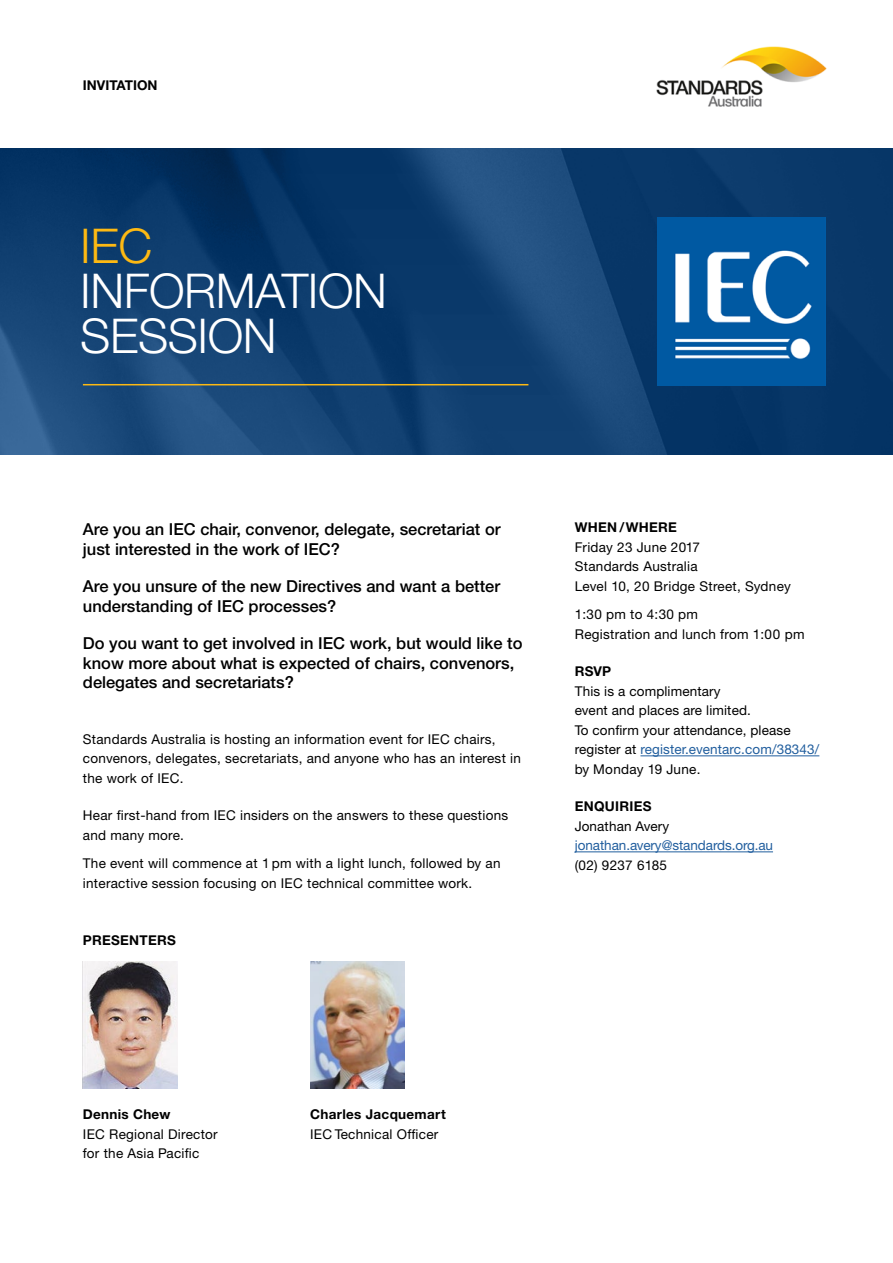
<style>
.page{position:relative;width:893px;height:1263px;background:#fff}
.page>*{position:absolute;margin:0;border:0;box-sizing:border-box;transform-origin:0 0}
.t1{font:300 48px/45px "Helvetica Neue CE";letter-spacing:-.01em;color:#fff}
.t2{font:300 48px "Helvetica Neue CE";color:#fdb913}
.t3{font:500 16.5px/19.5px "Helvetica Neue CE";color:#000}
.t4{font:13.5px/19.5px "Helvetica Neue CE";letter-spacing:.02em;color:#000}
.t5{font:700 13.5px "Helvetica Neue CE";letter-spacing:.02em;color:#000}
.t6{font:13.5px "Helvetica Neue CE";letter-spacing:-.005em;color:#215e9e}
.t7{font:700 13.5px "Helvetica Neue CE";color:#000}
.s1{color:#215e9e}
</style>
<div class="page">
<img style="left:0;top:149px;width:893px;height:305px">
<img style="left:83px;top:961px;width:94px;height:127px">
<img style="left:310px;top:961px;width:95px;height:127px">
<img style="left:656px;top:46px;width:171px;height:61px">
<hr style="left:640px;top:755px;width:179px;height:1px;background:#215e9e">
<hr style="left:575px;top:851px;width:198px;height:1px;background:#215e9e">
<img style="left:658px;top:218px;width:167px;height:167px">
<hr style="left:83px;top:384px;width:445px;height:1px;background:#fdb913">
<p class="t7" style="left:83px;top:77px;width:76px">INVITATION</p>
<h1 class="t2" style="left:80px;top:217px;width:73px">IEC</h1>
<h1 class="t1" style="left:80px;top:268px;width:308px">INFORMATION<br>SESSION</h1>
<p class="t3" style="left:83px;top:519px;width:419px">Are you an IEC chair, convenor, delegate, secretariat or just interested in the work of IEC?</p>
<p class="t3" style="left:83px;top:576px;width:419px">Are you unsure of the new Directives and want a better understanding of IEC processes?</p>
<p class="t3" style="left:83px;top:633px;width:441px">Do you want to get involved in IEC work, but would like to know more about what is expected of chairs, convenors, delegates and secretariats?</p>
<p class="t4" style="left:83px;top:729px;width:440px">Standards Australia is hosting an information event for IEC chairs, convenors, delegates, secretariats, and anyone who has an interest in the work of IEC.</p>
<p class="t4" style="left:83px;top:806px;width:427px">Hear first-hand from IEC insiders on the answers to these questions and many more.</p>
<p class="t4" style="left:83px;top:854px;width:419px">The event will commence at 1 pm with a light lunch, followed by an interactive session focusing on IEC technical committee work.</p>
<p class="t5" style="left:83px;top:931px;width:94px">PRESENTERS</p>
<p class="t5" style="left:575px;top:519px;width:104px">WHEN /WHERE</p>
<p class="t4" style="left:575px;top:537px;width:218px">Friday 23 June 2017<br>Standards Australia<br>Level 10, 20 Bridge Street, Sydney</p>
<p class="t4" style="left:575px;top:605px;width:231px">1:30 pm to 4:30 pm<br>Registration and lunch from 1:00 pm</p>
<p class="t5" style="left:575px;top:663px;width:38px">RSVP</p>
<p class="t4" style="left:575px;top:681px;width:246px">This is a complimentary<br>event and places are limited.<br>To confirm your attendance, please register at <span class="s1">register.eventarc.com/38343/ </span>by Monday 19 June.</p>
<p class="t5" style="left:575px;top:798px;width:78px">ENQUIRIES</p>
<p class="t4" style="left:575px;top:816px;width:96px">Jonathan Avery</p>
<p class="t6" style="left:575px;top:837px;width:200px">jonathan.avery@standards.org.au</p>
<p class="t4" style="left:575px;top:855px;width:94px">(02) 9237 6185</p>
<p class="t5" style="left:83px;top:1106px;width:89px">Dennis Chew</p>
<p class="t4" style="left:83px;top:1124px;width:136px">IEC Regional Director for the Asia Pacific</p>
<p class="t5" style="left:310px;top:1106px;width:137px">Charles Jacquemart</p>
<p class="t4" style="left:310px;top:1124px;width:130px">IEC Technical Officer</p>
</div>
